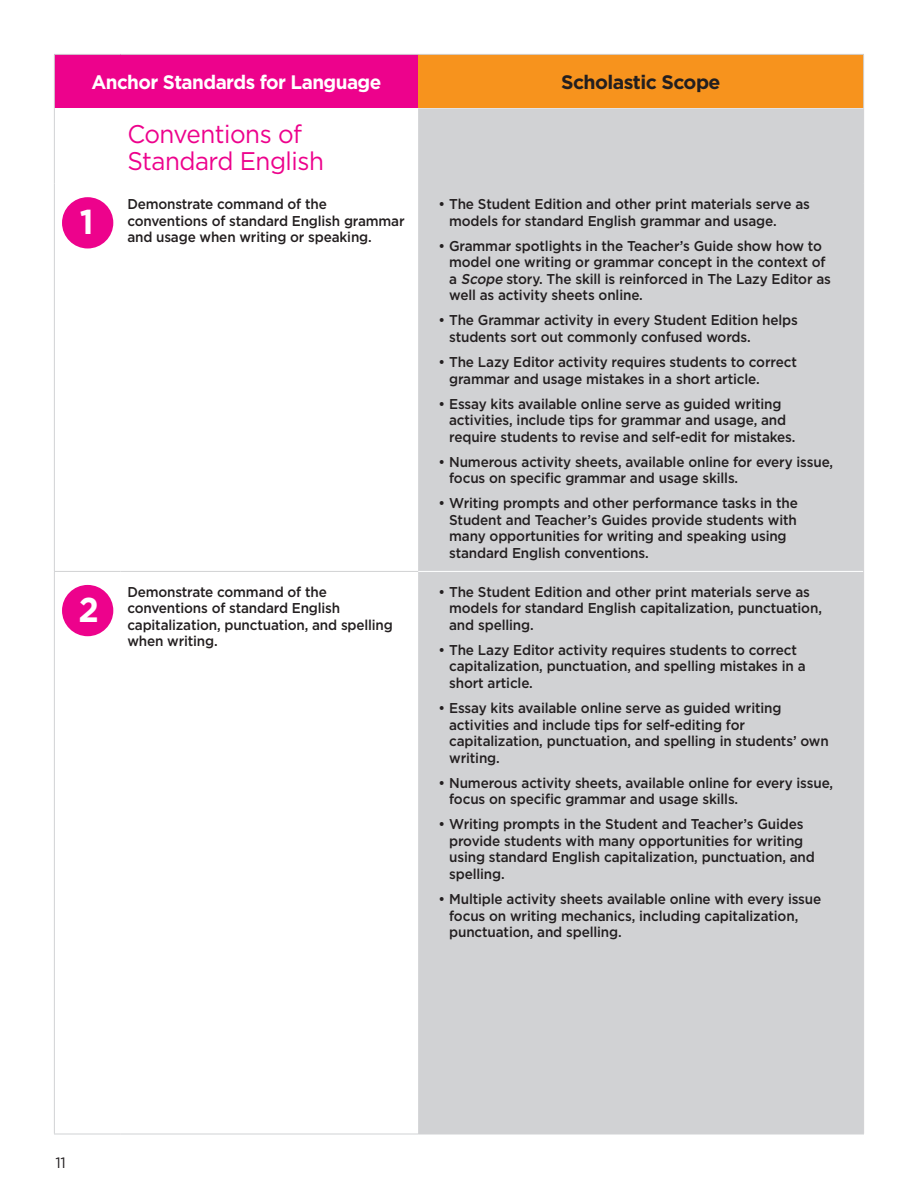
<style>
.page{position:relative;width:918px;height:1188px;background:#fff}
.page>*{position:absolute;margin:0;border:0;box-sizing:border-box;transform-origin:0 0}
.t1{font:700 34.5px "Gotham";color:#fff;scale:.95 1}
.Body_AS{font:25.5px/27px "Gotham";letter-spacing:-.02em;color:#ed028c;scale:.95 1}
.Heading_AS{font:700 19.5px "Gotham";letter-spacing:-.03em;color:#fff}
.Heading_AS-2{font:700 19.5px "Gotham";letter-spacing:-.03em;color:#231f20}
.t2{font:15px "Gotham";color:#231f20}
.Body_AS-2{font:500 14.25px/16.5px "Gotham";letter-spacing:-.01em;color:#231f20;scale:.95 1}
.s1{font-style:italic}
</style>
<div class="page">
<div style="left:54px;top:54px;width:364px;height:54px;background:#ed028c"></div>
<div style="left:418px;top:54px;width:446px;height:54px;background:#f7931d"></div>
<div style="left:418px;top:108px;width:445px;height:1026px;background:#d1d2d4"></div>
<hr style="left:418px;top:571px;width:445px;height:1px;background:#fff">
<hr style="left:54px;top:54px;width:67px;height:1px;background:#d1d2d4">
<hr style="left:54px;top:55px;width:1px;height:53px;background:#d1d2d4">
<hr style="left:121px;top:54px;width:297px;height:1px;background:#d1d2d4">
<hr style="left:418px;top:54px;width:446px;height:1px;background:#d1d2d4">
<hr style="left:863px;top:55px;width:1px;height:53px;background:#d1d2d4">
<hr style="left:54px;top:108px;width:1px;height:76px;background:#d1d2d4">
<hr style="left:863px;top:108px;width:1px;height:76px;background:#d1d2d4">
<hr style="left:54px;top:184px;width:1px;height:387px;background:#d1d2d4">
<hr style="left:863px;top:184px;width:1px;height:387px;background:#d1d2d4">
<hr style="left:54px;top:572px;width:1px;height:562px;background:#d1d2d4">
<hr style="left:863px;top:571px;width:1px;height:563px;background:#d1d2d4">
<hr style="left:54px;top:1134px;width:67px;height:1px;background:#d1d2d4">
<hr style="left:121px;top:1134px;width:297px;height:1px;background:#d1d2d4">
<hr style="left:418px;top:1134px;width:446px;height:1px;background:#d1d2d4">
<hr style="left:54px;top:571px;width:67px;height:1px;background:#d1d2d4">
<hr style="left:121px;top:571px;width:297px;height:1px;background:#d1d2d4">
<div style="left:62px;top:197px;width:51px;height:51px;background:#ed028c;border-radius:50%"></div>
<div style="left:62px;top:585px;width:51px;height:51px;background:#ed028c;border-radius:50%"></div>
<p class="Heading_AS" style="left:91px;top:71px;width:292px">Anchor Standards for Language</p>
<p class="Heading_AS-2" style="left:561px;top:71px;width:161px">Scholastic Scope</p>
<p class="Body_AS" style="left:127px;top:120px;width:208px">Conventions of<br>Standard English</p>
<p class="t1" style="left:80px;top:202px;width:16px">1</p>
<p class="Body_AS-2" style="left:127px;top:195px;width:293px">Demonstrate command of the conventions of standard English grammar and usage when writing or speaking.</p>
<p class="Body_AS-2" style="left:449px;top:195px;width:381px;text-indent:-11px">• The Student Edition and other print materials serve as models for standard English grammar and usage.</p>
<p class="Body_AS-2" style="left:449px;top:237px;width:403px;text-indent:-11px">• Grammar spotlights in the Teacher’s Guide show how to model one writing or grammar concept in the context of a <span class="s1">Scope</span> story. The skill is reinforced in The Lazy Editor as well as activity sheets online.</p>
<p class="Body_AS-2" style="left:449px;top:312px;width:369px;text-indent:-11px">• The Grammar activity in every Student Edition helps students sort out commonly confused words.</p>
<p class="Body_AS-2" style="left:449px;top:353px;width:368px;text-indent:-11px">• The Lazy Editor activity requires students to correct grammar and usage mistakes in a short article.</p>
<p class="Body_AS-2" style="left:449px;top:395px;width:366px;text-indent:-11px">• Essay kits available online serve as guided writing activities, include tips for grammar and usage, and require students to revise and self-edit for mistakes.</p>
<p class="Body_AS-2" style="left:449px;top:453px;width:406px;text-indent:-11px">• Numerous activity sheets, available online for every issue, focus on specific grammar and usage skills.</p>
<p class="Body_AS-2" style="left:449px;top:495px;width:369px;text-indent:-11px">• Writing prompts and other performance tasks in the Student and Teacher’s Guides provide students with many opportunities for writing and speaking using standard English conventions.</p>
<p class="t1" style="left:78px;top:590px;width:23px">2</p>
<p class="Body_AS-2" style="left:127px;top:583px;width:281px">Demonstrate command of the conventions of standard English capitalization, punctuation, and spelling when writing.</p>
<p class="Body_AS-2" style="left:449px;top:583px;width:394px;text-indent:-11px">• The Student Edition and other print materials serve as models for standard English capitalization, punctuation, and spelling.</p>
<p class="Body_AS-2" style="left:449px;top:641px;width:377px;text-indent:-11px">• The Lazy Editor activity requires students to correct capitalization, punctuation, and spelling mistakes in a short article.</p>
<p class="Body_AS-2" style="left:449px;top:699px;width:401px;text-indent:-11px">• Essay kits available online serve as guided writing activities and include tips for self-editing for capitalization, punctuation, and spelling in students’ own writing.</p>
<p class="Body_AS-2" style="left:449px;top:774px;width:406px;text-indent:-11px">• Numerous activity sheets, available online for every issue, focus on specific grammar and usage skills.</p>
<p class="Body_AS-2" style="left:449px;top:816px;width:387px;text-indent:-11px">• Writing prompts in the Student and Teacher’s Guides provide students with many opportunities for writing using standard English capitalization, punctuation, and spelling.</p>
<p class="Body_AS-2" style="left:449px;top:890px;width:393px;text-indent:-11px">• Multiple activity sheets available online with every issue focus on writing mechanics, including capitalization, punctuation, and spelling.</p>
<p class="t2" style="left:55px;top:1154px;width:12px">11</p>
</div>
